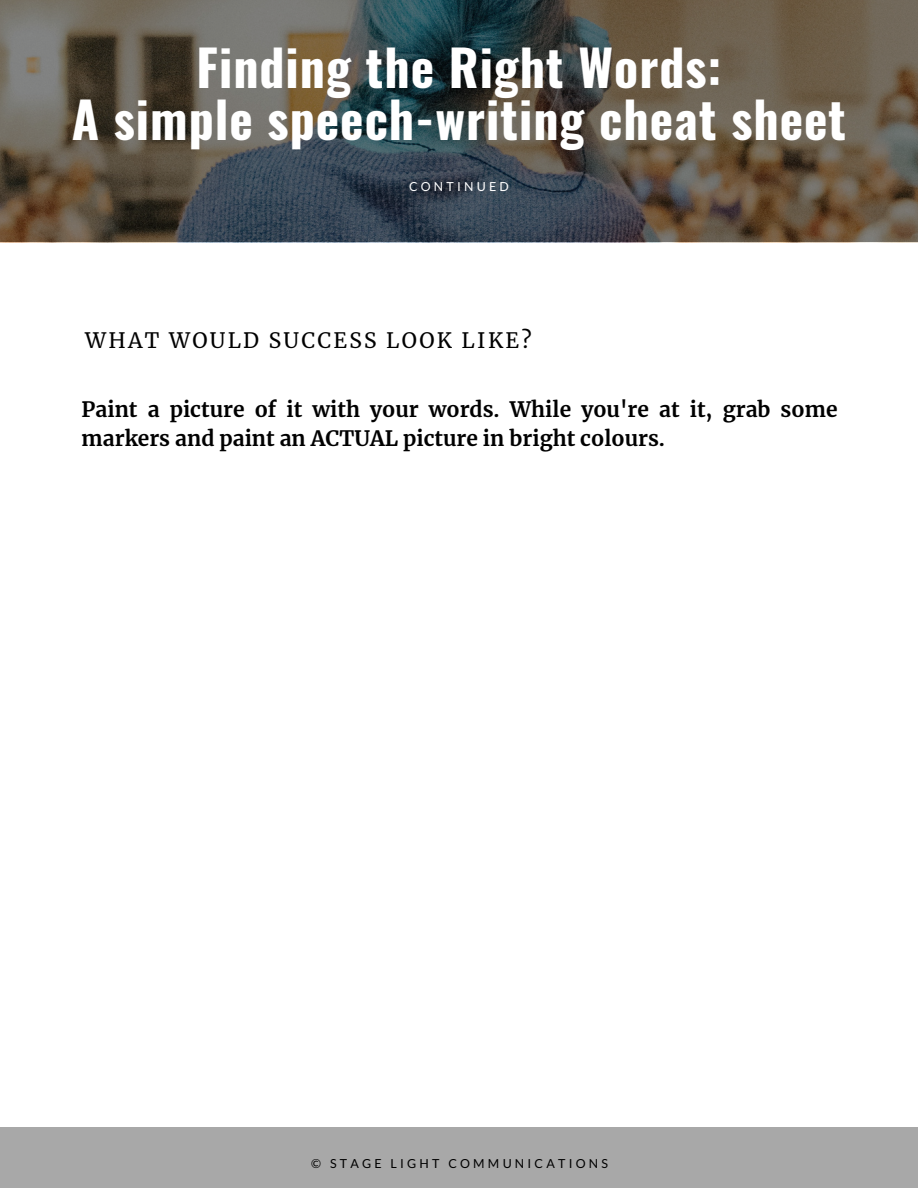
<style>
.page{position:relative;width:918px;height:1188px;background:#fff}
.page>*{position:absolute;margin:0;border:0;box-sizing:border-box;transform-origin:0 0}
.t1{font:700 49.8px/51.8px "Oswald";letter-spacing:.02em;color:#fff;text-align:center}
.t2{font:700 21px/28.8px "Merriweather";color:#000}
.t3{font:21px "Merriweather";letter-spacing:.11em;color:#000}
.t4{font:12.45px "Lato";letter-spacing:.26em;color:#000}
.t5{font:12.45px "Lato";letter-spacing:.26em;color:#fff}
</style>
<div class="page">
<img style="left:0;top:0;width:918px;height:242px">
<div style="left:0;top:1127px;width:918px;height:61px;background:#a8a8a8"></div>
<h1 class="t1" style="left:72px;top:40px;width:776px">Finding the Right Words:<br>A simple speech-writing cheat sheet</h1>
<p class="t5" style="left:409px;top:178px;width:101px">CONTINUED</p>
<p class="t3" style="left:85px;top:328px;width:448px">WHAT WOULD SUCCESS LOOK LIKE?</p>
<p class="t2" style="left:82px;top:395px;width:757px">Paint a picture of it with your words. While you're at it, grab some markers and paint an ACTUAL picture in bright colours.</p>
<p class="t4" style="left:311px;top:1156px;width:298px">© STAGE LIGHT COMMUNICATIONS</p>
</div>
